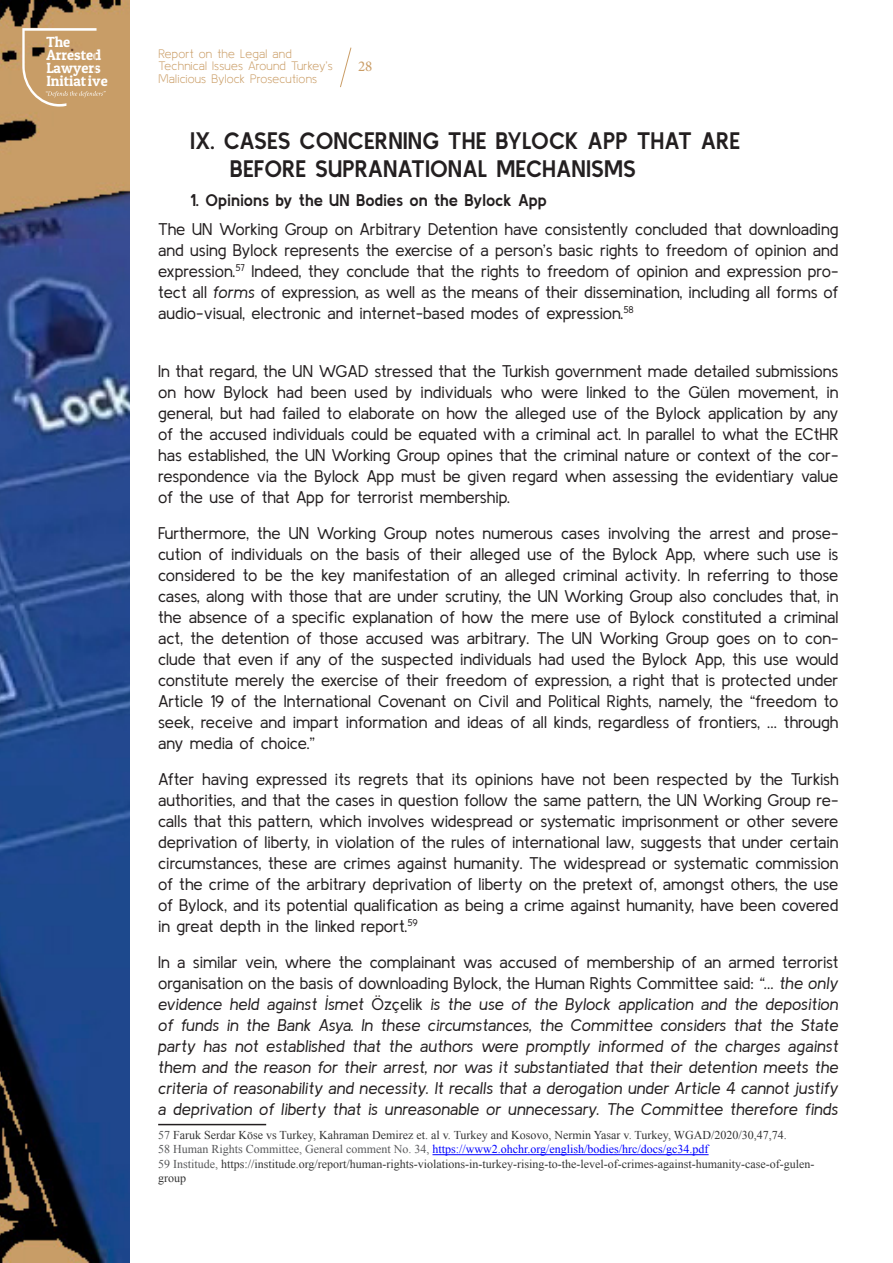
<style>
.page{position:relative;width:893px;height:1263px;background:#fff}
.page>*{position:absolute;margin:0;border:0;box-sizing:border-box;transform-origin:0 0}
.Heading_1{font:700 23.25px/27.9px "Kulim Park";color:#231f20}
.metin{font:16.5px/21px "Kulim Park";color:#231f20;text-align:justify}
.metin-2{font:italic 16.5px/21px "Kulim Park";color:#231f20;text-align:justify}
.Heading_2{font:700 16.5px "Kulim Park";color:#231f20}
.t1{font:15px "Minion Pro";color:#ca9d66}
.t2{font:14.7px/12.9px "Patua One";color:#fff}
.t3{font:200 12.15px/12.1px "Kulim Park";letter-spacing:.02em;color:#ca9d66}
.dipnot_2{font:12px/14.4px "Times New Roman";color:#333}
.dipnot_2-2{font:12px "Times New Roman";color:#00f}
.s1{font-style:italic}
.s2{font-style:normal}
.s3{color:#57585a}
</style>
<div class="page">
<img style="left:0;top:0;width:130px;height:1263px">
<svg style="left:22px;top:28px;width:84px;height:79px;background:#c9a271"></svg>
<hr style="left:95px;top:38px;width:1px;height:39px;background:#ca9d66">
<svg style="left:340px;top:47px;width:12px;height:41px"></svg>
<hr style="left:158px;top:1124px;width:108px;height:1px;background:#231f20">
<hr style="left:432px;top:1154px;width:277px;height:1px;background:#00f">
<p class="t2" style="left:46px;top:35px;width:63px">The<br>Arrested<br>Lawyers<br>Initiative</p>
<p class="t3" style="left:159px;top:48px;width:176px">Report on the Legal and<br>Technical Issues Around Turkey’s<br>Malicious Bylock Prosecutions</p>
<p class="t1" style="left:358px;top:56px;width:16px">28</p>
<p class="Heading_1" style="left:230px;top:127px;width:512px;text-indent:-40px">IX. CASES CONCERNING THE BYLOCK APP THAT ARE<br>BEFORE SUPRANATIONAL MECHANISMS</p>
<p class="Heading_2" style="left:190px;top:191px;width:358px">1. Opinions by the UN Bodies on the Bylock App</p>
<p class="metin" style="left:158px;top:219px;width:682px">The UN Working Group on Arbitrary Detention have consistently concluded that downloading and using Bylock represents the exercise of a person’s basic rights to freedom of opinion and expression.<sup>57</sup> Indeed, they conclude that the rights to freedom of opinion and expression pro&shy;tect all <span class="s1">forms</span> of expression, as well as the means of their dissemination, including all forms of audio-visual, electronic and internet-based modes of expression.<sup>58</sup></p>
<p class="metin" style="left:158px;top:360px;width:682px">In that regard, the UN WGAD stressed that the Turkish government made detailed submissions on how Bylock had been used by individuals who were linked to the Gülen movement, in general, but had failed to elaborate on how the alleged use of the Bylock application by any of the accused individuals could be equated with a criminal act. In parallel to what the ECtHR has established, the UN Working Group opines that the criminal nature or context of the cor&shy;respondence via the Bylock App must be given regard when assessing the evidentiary value of the use of that App for terrorist membership.</p>
<p class="metin" style="left:158px;top:522px;width:682px">Furthermore, the UN Working Group notes numerous cases involving the arrest and prose&shy;cution of individuals on the basis of their alleged use of the Bylock App, where such use is considered to be the key manifestation of an alleged criminal activity. In referring to those cases, along with those that are under scrutiny, the UN Working Group also concludes that, in the absence of a specific explanation of how the mere use of Bylock constituted a criminal act, the detention of those accused was arbitrary. The UN Working Group goes on to con&shy;clude that even if any of the suspected individuals had used the Bylock App, this use would constitute merely the exercise of their freedom of expression, a right that is protected under Article 19 of the International Covenant on Civil and Political Rights, namely, the “freedom to seek, receive and impart information and ideas of all kinds, regardless of frontiers, … through any media of choice.”</p>
<p class="metin" style="left:158px;top:768px;width:682px">After having expressed its regrets that its opinions have not been respected by the Turkish authorities, and that the cases in question follow the same pattern, the UN Working Group re&shy;calls that this pattern, which involves widespread or systematic imprisonment or other severe deprivation of liberty, in violation of the rules of international law, suggests that under certain circumstances, these are crimes against humanity. The widespread or systematic commission of the crime of the arbitrary deprivation of liberty on the pretext of, amongst others, the use of Bylock, and its potential qualification as being a crime against humanity, have been covered in great depth in the linked report.<sup>59</sup></p>
<p class="metin-2" style="left:158px;top:951px;width:682px"><span class="s2">In a similar vein, where the complainant was accused of membership of an armed terrorist organisation on the basis of downloading Bylock, the Human Rights Committee said:</span> “… the only evidence held against İsmet <span class="s2">Özçelik</span> is the use of the Bylock application and the deposition of funds in the Bank Asya. In these circumstances, the Committee considers that the State party has not established that the authors were promptly informed of the charges against them and the reason for their arrest, nor was it substantiated that their detention meets the criteria of reasonability and necessity. It recalls that a derogation under Article 4 cannot justify a deprivation of liberty that is unreasonable or unnecessary. The Committee therefore finds</p>
<p class="dipnot_2" style="left:158px;top:1127px;width:630px"><span class="s3">57</span> Faruk Serdar Köse vs Turkey, Kahraman Demirez et. al v. Turkey and Kosovo, Nermin Yasar v. Turkey, WGAD/2020/30,47,74.</p>
<p class="dipnot_2-2" style="left:158px;top:1141px;width:552px"><span class="s3">58 Human Rights Committee, General comment No. 34,</span> https://www2.ohchr.org/english/bodies/hrc/docs/gc34.pdf</p>
<p class="dipnot_2" style="left:158px;top:1156px;width:658px"><span class="s3">59 Institude,</span> https://institude.org/report/human-rights-violations-in-turkey-rising-to-the-level-of-crimes-against-humanity-case-of-gulen&shy;group</p>
</div>
